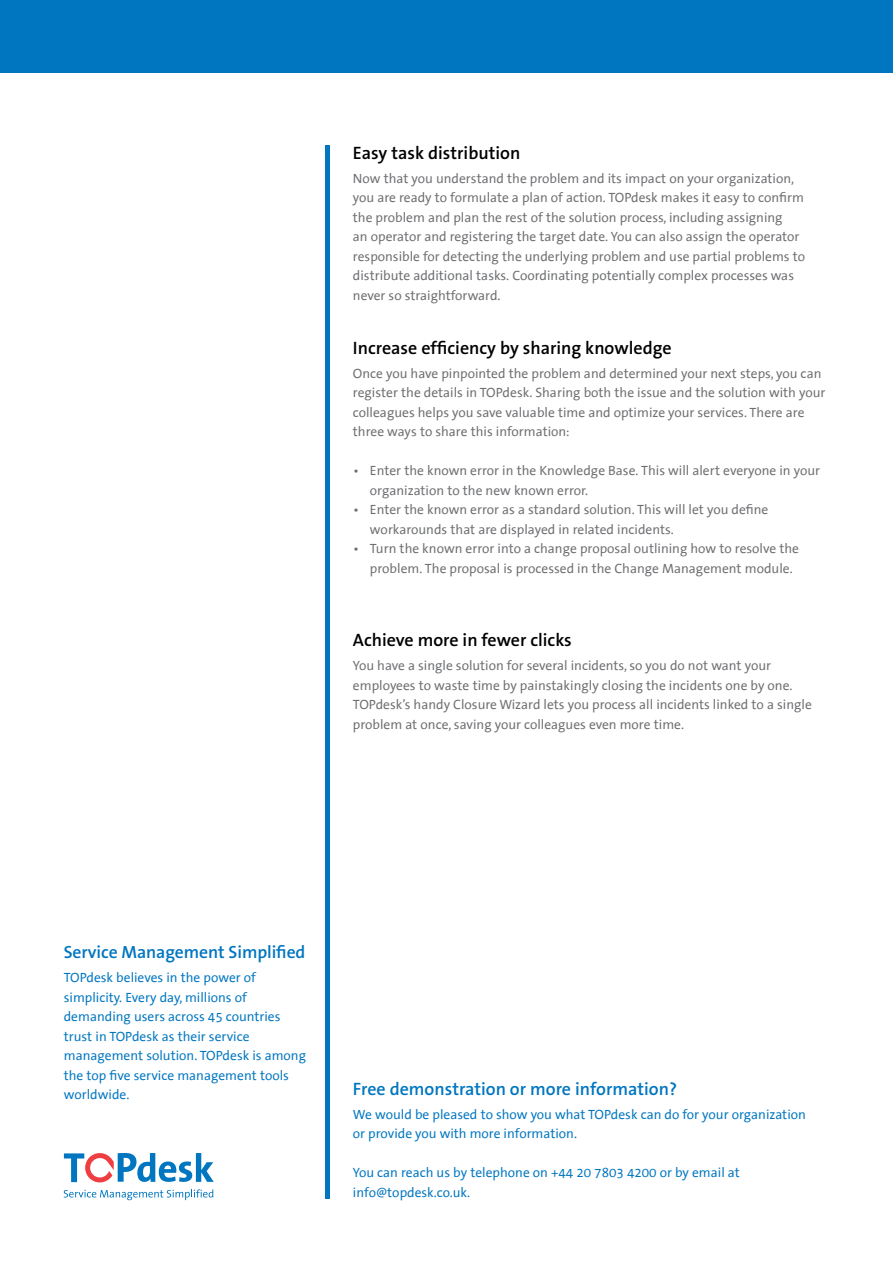
<style>
.page{position:relative;width:893px;height:1263px;background:#fff}
.page>*{position:absolute;margin:0;border:0;box-sizing:border-box;transform-origin:0 0}
.t1{font:600 18px "The Sans B6";color:#000}
.t2{font:600 18px "The Sans B6";color:#0076c0}
.t3{font:600 17.7px "The Sans B6";letter-spacing:-.005em;color:#0076c0}
.t4{font:13.5px/19.5px "The Sans Correspondence";color:#6d6e71}
.t5{font:13.5px/19.5px "The Sans Correspondence";color:#0076c0}
</style>
<div class="page">
<div style="left:0;top:0;width:893px;height:72px;background:#0076c0"></div>
<svg style="left:64px;top:1153px;width:150px;height:29px"></svg>
<svg style="left:64px;top:1189px;width:149px;height:11px"></svg>
<div style="left:325px;top:146px;width:5px;height:1053px;background:#0076c0"></div>
<h1 class="t1" style="left:353px;top:143px;width:169px">Easy task distribution</h1>
<p class="t4" style="left:353px;top:169px;width:454px">Now that you understand the problem and its impact on your organization, you are ready to formulate a plan of action. TOPdesk makes it easy to confirm the problem and plan the rest of the solution process, including assigning<br>an operator and registering the target date. You can also assign the operator responsible for detecting the underlying problem and use partial problems to distribute additional tasks. Coordinating potentially complex processes was never so straightforward.</p>
<h1 class="t1" style="left:353px;top:338px;width:320px">Increase efficiency by sharing knowledge</h1>
<p class="t4" style="left:353px;top:364px;width:474px">Once you have pinpointed the problem and determined your next steps, you can register the details in TOPdesk. Sharing both the issue and the solution with your colleagues helps you save valuable time and optimize your services. There are three ways to share this information:</p>
<p class="t4" style="left:370px;top:461px;width:452px;text-indent:-17px">• Enter the known error in the Knowledge Base. This will alert everyone in your organization to the new known error.</p>
<p class="t4" style="left:370px;top:500px;width:400px;text-indent:-17px">• Enter the known error as a standard solution. This will let you define workarounds that are displayed in related incidents.</p>
<p class="t4" style="left:370px;top:539px;width:431px;text-indent:-17px">• Turn the known error into a change proposal outlining how to resolve the problem. The proposal is processed in the Change Management module.</p>
<h1 class="t1" style="left:353px;top:630px;width:220px">Achieve more in fewer clicks</h1>
<p class="t4" style="left:353px;top:656px;width:460px">You have a single solution for several incidents, so you do not want your employees to waste time by painstakingly closing the incidents one by one.<br>TOPdesk’s handy Closure Wizard lets you process all incidents linked to a single problem at once, saving your colleagues even more time.</p>
<h2 class="t3" style="left:64px;top:943px;width:243px">Service Management Simplified</h2>
<p class="t5" style="left:64px;top:968px;width:244px">TOPdesk believes in the power of simplicity. Every day, millions of demanding users across 45 countries trust in TOPdesk as their service management solution. TOPdesk is among the top five service management tools worldwide.</p>
<h1 class="t2" style="left:353px;top:1079px;width:326px">Free demonstration or more information?</h1>
<p class="t5" style="left:353px;top:1105px;width:454px">We would be pleased to show you what TOPdesk can do for your organization or provide you with more information.</p>
<p class="t5" style="left:353px;top:1163px;width:388px">You can reach us by telephone on +44 20 7803 4200 or by email at info@topdesk.co.uk.</p>
</div>
